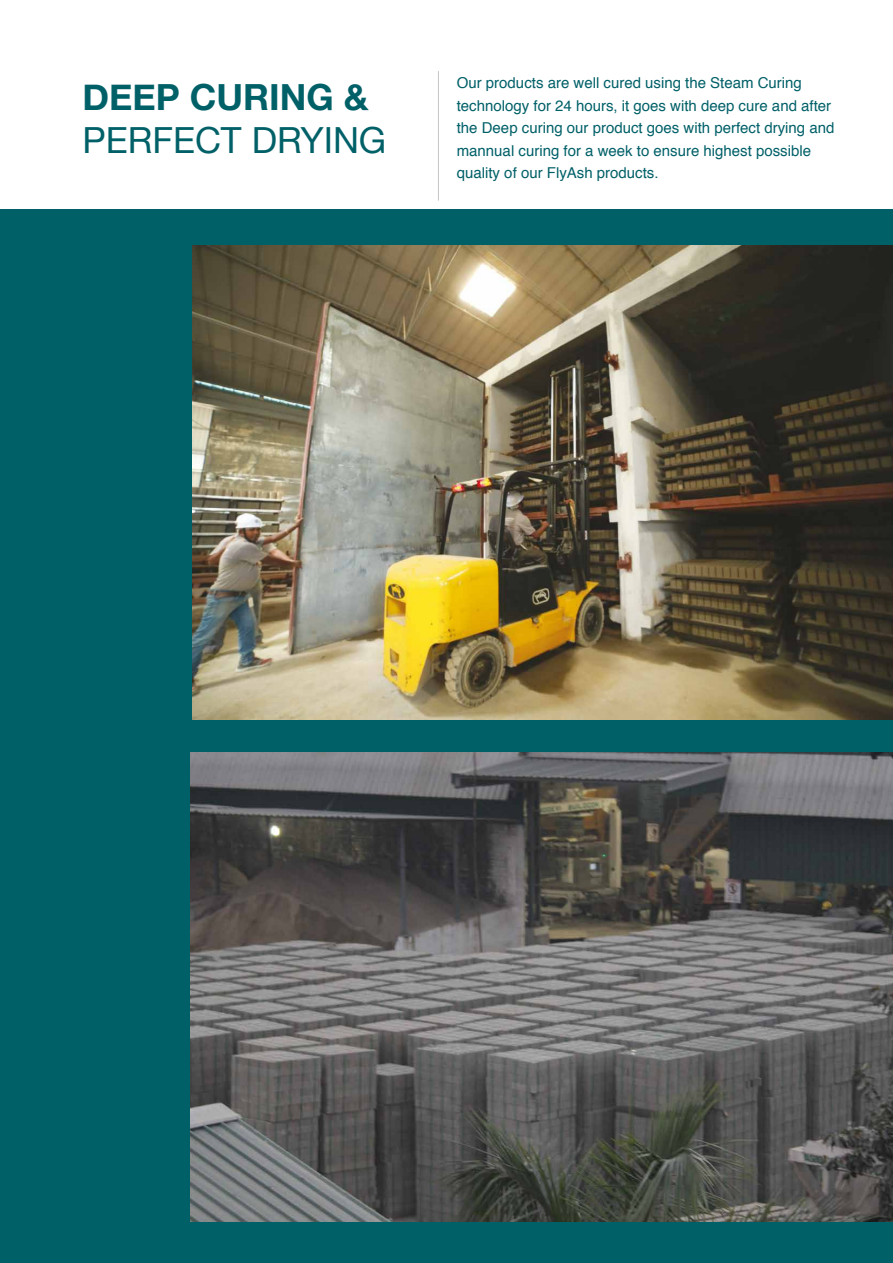
<style>
.page{position:relative;width:893px;height:1263px;background:#fff}
.page>*{position:absolute;margin:0;border:0;box-sizing:border-box;transform-origin:0 0}
.t1{font:36px "Helvetica Neue";color:#006068}
.t2{font:700 36px "Helvetica Neue";color:#006068}
.t3{font:15px/22.5px "Helvetica";color:#006068}
</style>
<div class="page">
<div style="left:0;top:210px;width:893px;height:1053px;background:#006068"></div>
<hr style="left:438px;top:71px;width:1px;height:130px;background:#c6c6c5">
<img style="left:192px;top:245px;width:701px;height:474px">
<img style="left:190px;top:753px;width:703px;height:468px">
<h1 class="t2" style="left:82px;top:69px;width:287px">DEEP CURING &amp;</h1>
<h1 class="t1" style="left:82px;top:115px;width:305px">PERFECT DRYING</h1>
<p class="t3" style="left:457px;top:72px;width:379px">Our products are well cured using the Steam Curing technology for 24 hours, it goes with deep cure and after the Deep curing our product goes with perfect drying and mannual curing for a week to ensure highest possible quality of our FlyAsh products.</p>
</div>
